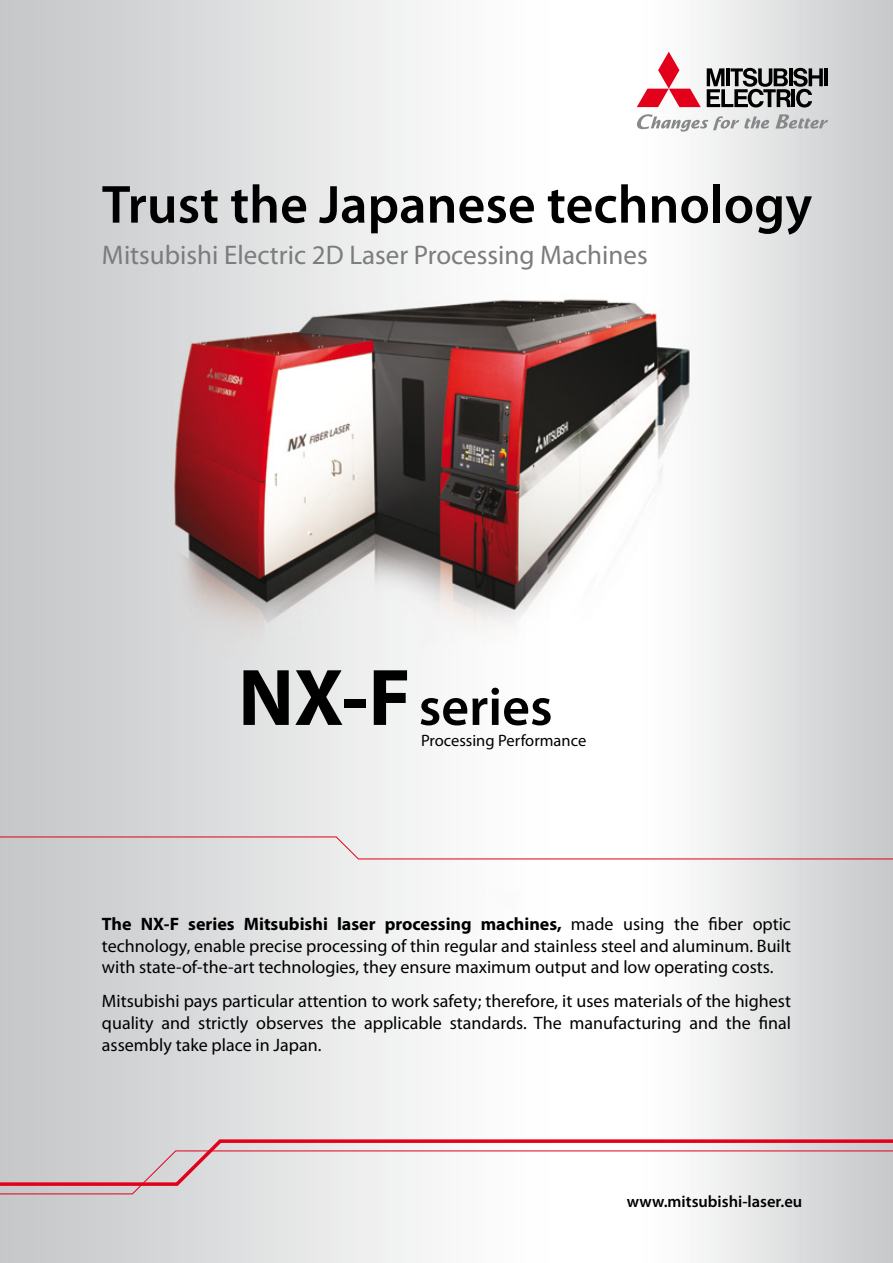
<style>
.page{position:relative;width:893px;height:1263px;background:#fff}
.page>*{position:absolute;margin:0;border:0;box-sizing:border-box;transform-origin:0 0}
.t1{font:600 54px "Myriad Pro";color:#000}
.t2{font:27px "Myriad Pro";color:#7b7c7e}
.t3{font:18px/21.6px "Myriad Pro";color:#000;text-align:justify}
.t4{font:600 16.5px "Myriad Pro";color:#000}
.t5{font:16.5px "Myriad Pro";color:#000}
.s1{font-weight:700;font-size:81px}
.s2{font-weight:700}
</style>
<div class="page">
<img style="left:0;top:0;width:893px;height:836px">
<svg style="left:775px;top:114px;width:53px;height:15px"></svg>
<svg style="left:637px;top:114px;width:132px;height:18px"></svg>
<svg style="left:637px;top:52px;width:64px;height:55px"></svg>
<hr style="left:824px;top:68px;width:4px;height:18px;background:#000">
<svg style="left:707px;top:68px;width:116px;height:39px;background:#757676"></svg>
<svg style="left:0;top:836px;width:893px;height:427px"></svg>
<h1 class="t1" style="left:102px;top:170px;width:712px">Trust the Japanese technology</h1>
<h2 class="t2" style="left:102px;top:238px;width:547px">Mitsubishi Electric 2D Laser Processing Machines</h2>
<h1 class="t1" style="left:238px;top:672px;width:316px"><span class="s1">NX-F</span>series</h1>
<p class="t5" style="left:421px;top:730px;width:167px">Processing Performance</p>
<p class="t3" style="left:102px;top:913px;width:691px"><span class="s2">The NX-F series Mitsubishi laser processing machines,</span> made using the fiber optic technology, enable precise processing of thin regular and stainless steel and aluminum. Built with state-of-the-art technologies, they ensure maximum output and low operating costs.</p>
<p class="t3" style="left:102px;top:990px;width:691px">Mitsubishi pays particular attention to work safety; therefore, it uses materials of the highest quality and strictly observes the applicable standards. The manufacturing and the final assembly take place in Japan.</p>
<p class="t4" style="left:627px;top:1191px;width:177px">www.mitsubishi-laser.eu</p>
</div>
